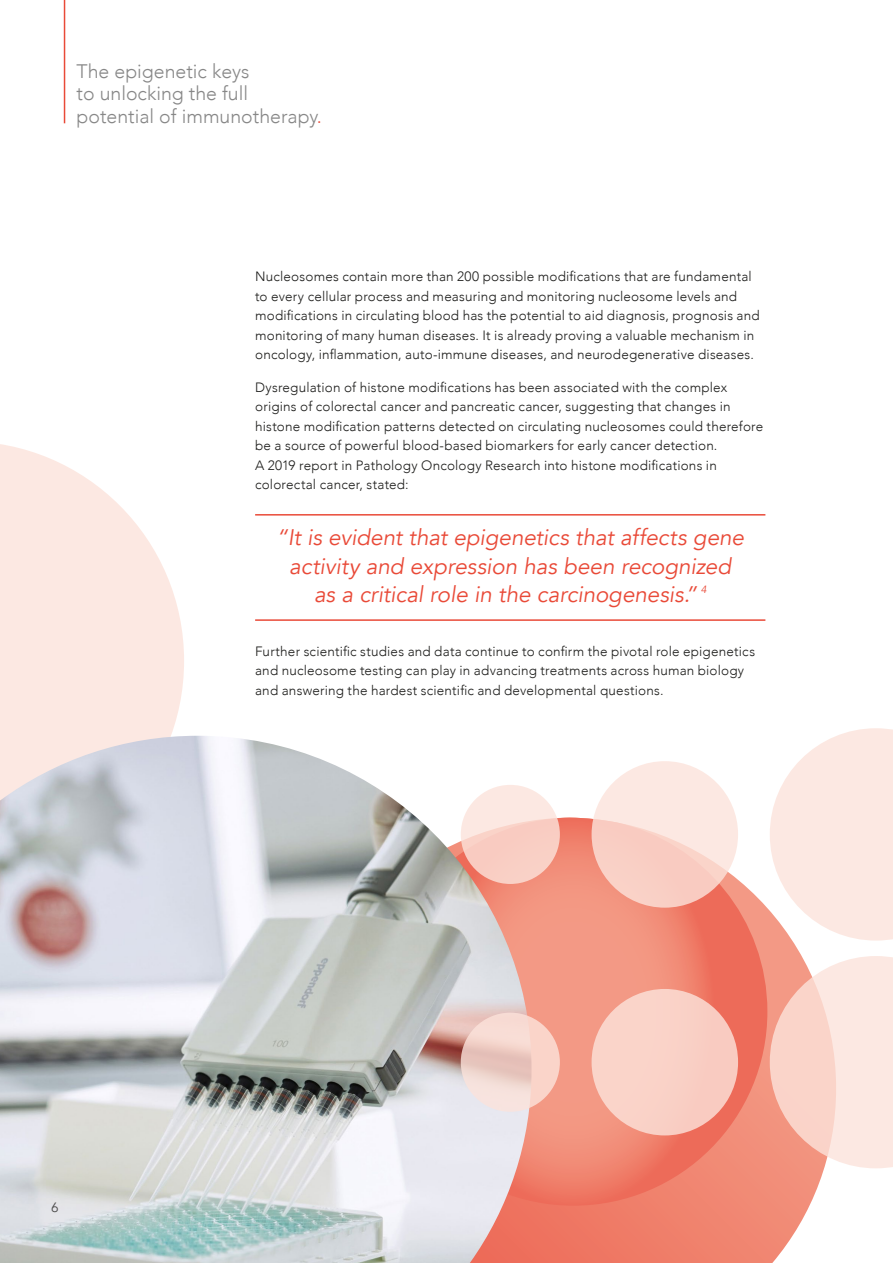
<style>
.page{position:relative;width:893px;height:1263px;background:#fff}
.page>*{position:absolute;margin:0;border:0;box-sizing:border-box;transform-origin:0 0}
.t1{font:italic 22.5px/28.5px "Avenir";letter-spacing:-.005em;color:#e94a38;text-align:center}
.t2{font:300 19.5px/22.5px "Avenir";color:#878787}
.t3{font:300 13.5px/19.5px "Avenir";letter-spacing:.015em;color:#1d1d1b}
.t4{font:13.5px "Avenir";color:#4a4a49}
.s1{color:#e94a38}
</style>
<div class="page">
<svg style="left:0;top:444px;width:184px;height:292px;fill:#fce8e2"></svg>
<svg style="left:531px;top:908px;width:293px;height:355px;background:#f1917f"></svg>
<svg style="left:531px;top:817px;width:236px;height:389px;background:#f18c79"></svg>
<img style="left:0;top:736px;width:531px;height:527px">
<svg style="left:461px;top:1013px;width:99px;height:99px;background:#f2d4cb"></svg>
<div style="left:592px;top:989px;width:146px;height:146px;background:#fad2c7;border-radius:50%"></div>
<svg style="left:770px;top:956px;width:123px;height:212px;background:#f9d4cb"></svg>
<svg style="left:461px;top:785px;width:99px;height:99px;background:#fad7cf"></svg>
<svg style="left:592px;top:761px;width:146px;height:147px;background:#fadbd3"></svg>
<svg style="left:770px;top:728px;width:123px;height:212px"></svg>
<hr style="left:255px;top:514px;width:510px;height:2px;background:#e94a38">
<hr style="left:255px;top:619px;width:510px;height:2px;background:#e94a38">
<hr style="left:64px;top:0;width:1px;height:123px;background:#e94a38">
<h2 class="t2" style="left:77px;top:60px;width:247px">The epigenetic keys<br>to unlocking the full potential of immunotherapy<span class="s1">.</span></h2>
<p class="t3" style="left:255px;top:267px;width:506px">Nucleosomes contain more than 200 possible modifications that are fundamental to every cellular process and measuring and monitoring nucleosome levels and modifications in circulating blood has the potential to aid diagnosis, prognosis and monitoring of many human diseases. It is already proving a valuable mechanism in oncology, inflammation, auto-immune diseases, and neurodegenerative diseases.</p>
<p class="t3" style="left:255px;top:377px;width:510px">Dysregulation of histone modifications has been associated with the complex origins of colorectal cancer and pancreatic cancer, suggesting that changes in histone modification patterns detected on circulating nucleosomes could therefore be a source of powerful blood-based biomarkers for early cancer detection.<br>A 2019 report in Pathology Oncology Research into histone modifications in colorectal cancer, stated:</p>
<h1 class="t1" style="left:276px;top:524px;width:469px">“It is evident that epigenetics that affects gene activity and expression has been recognized as a critical role in the carcinogenesis.” <sup>4</sup></h1>
<p class="t3" style="left:255px;top:641px;width:501px">Further scientific studies and data continue to confirm the pivotal role epigenetics and nucleosome testing can play in advancing treatments across human biology and answering the hardest scientific and developmental questions.</p>
<p class="t4" style="left:51px;top:1199px;width:9px">6</p>
</div>
